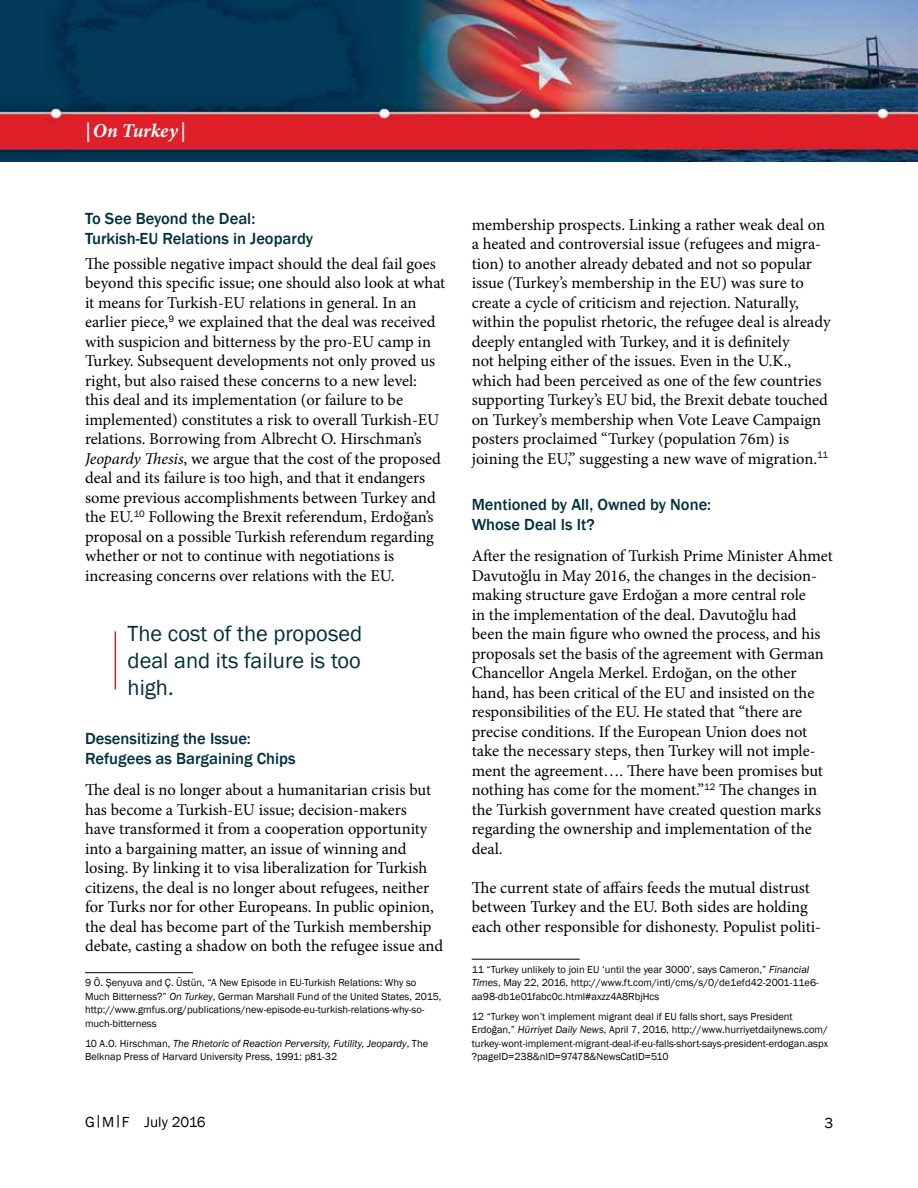
<style>
.page{position:relative;width:918px;height:1188px;background:#fff}
.page>*{position:absolute;margin:0;border:0;box-sizing:border-box;transform-origin:0 0}
.t1{font:22.5px/27px "Franklin Gothic";color:#00303c;text-align:justify}
.t2{font:italic 700 19.5px "Minion Pro";color:#fff}
.t3{font:16.5px/19.5px "Minion Pro";letter-spacing:-.005em;color:#000}
.t4{font:500 16.5px/19.5px "Franklin Gothic";color:#00303c}
.t5{font:15px "Franklin Gothic";color:#000}
.t6{font:10.5px/13.5px "Franklin Gothic";color:#000}
.s1{font-style:italic}
</style>
<div class="page">
<img style="left:0;top:0;width:918px;height:162px">
<hr style="left:85px;top:972px;width:108px;height:1px;background:#000">
<hr style="left:472px;top:959px;width:108px;height:1px;background:#000">
<hr style="left:115px;top:631px;width:1px;height:58px;background:#df1e26">
<p class="t2" style="left:85px;top:117px;width:102px">|On Turkey |</p>
<p class="t4" style="left:85px;top:209px;width:230px">To See Beyond the Deal:<br>Turkish-EU Relations in Jeopardy</p>
<p class="t3" style="left:85px;top:254px;width:362px">The possible negative impact should the deal fail goes beyond this specific issue; one should also look at what it means for Turkish-EU relations in general. In an earlier piece,<sup>9</sup> we explained that the deal was received with suspicion and bitterness by the pro-EU camp in Turkey. Subsequent developments not only proved us right, but also raised these concerns to a new level: this deal and its implementation (or failure to be implemented) constitutes a risk to overall Turkish-EU relations. Borrowing from Albrecht O. Hirschman’s <span class="s1">Jeopardy Thesis</span>, we argue that the cost of the proposed deal and its failure is too high, and that it endangers some previous accomplishments between Turkey and the EU.<sup>10</sup> Following the Brexit referendum, Erdoğan’s proposal on a possible Turkish referendum regarding whether or not to continue with negotiations is increasing concerns over relations with the EU.</p>
<h1 class="t1" style="left:128px;top:621px;width:236px">The cost of the proposed deal and its failure is too high.</h1>
<p class="t4" style="left:85px;top:729px;width:212px">Desensitizing the Issue:<br>Refugees as Bargaining Chips</p>
<p class="t3" style="left:85px;top:780px;width:360px">The deal is no longer about a humanitarian crisis but has become a Turkish-EU issue; decision-makers<br>have transformed it from a cooperation opportunity into a bargaining matter, an issue of winning and losing. By linking it to visa liberalization for Turkish citizens, the deal is no longer about refugees, neither for Turks nor for other Europeans. In public opinion, the deal has become part of the Turkish membership debate, casting a shadow on both the refugee issue and</p>
<p class="t6" style="left:85px;top:976px;width:358px">9 Ö. Şenyuva and Ç. Üstün, “A New Episode in EU-Turkish Relations: Why so Much Bitterness?” <span class="s1">On Turkey</span>, German Marshall Fund of the United States, 2015, http://www.gmfus.org/publications/new-episode-eu-turkish-relations-why-so&shy;much-bitterness</p>
<p class="t6" style="left:85px;top:1037px;width:345px">10 A.O. Hirschman, <span class="s1">The Rhetoric of Reaction Perversity, Futility, Jeopardy</span>, The<br>Belknap Press of Harvard University Press, 1991: p81-32</p>
<p class="t3" style="left:472px;top:215px;width:360px">membership prospects. Linking a rather weak deal on a heated and controversial issue (refugees and migra&shy;tion) to another already debated and not so popular issue (Turkey’s membership in the EU) was sure to create a cycle of criticism and rejection. Naturally, within the populist rhetoric, the refugee deal is already deeply entangled with Turkey, and it is definitely<br>not helping either of the issues. Even in the U.K., which had been perceived as one of the few countries supporting Turkey’s EU bid, the Brexit debate touched on Turkey’s membership when Vote Leave Campaign posters proclaimed “Turkey (population 76m) is joining the EU,” suggesting a new wave of migration.<sup>11</sup></p>
<p class="t4" style="left:472px;top:495px;width:241px">Mentioned by All, Owned by None:<br>Whose Deal Is It?</p>
<p class="t3" style="left:472px;top:546px;width:363px">After the resignation of Turkish Prime Minister Ahmet Davutoğlu in May 2016, the changes in the decision&shy;making structure gave Erdoğan a more central role<br>in the implementation of the deal. Davutoğlu had<br>been the main figure who owned the process, and his proposals set the basis of the agreement with German Chancellor Angela Merkel. Erdoğan, on the other hand, has been critical of the EU and insisted on the responsibilities of the EU. He stated that “there are precise conditions. If the European Union does not take the necessary steps, then Turkey will not imple&shy;ment the agreement…. There have been promises but nothing has come for the moment.”<sup>12</sup> The changes in the Turkish government have created question marks regarding the ownership and implementation of the deal.</p>
<p class="t3" style="left:472px;top:878px;width:351px">The current state of affairs feeds the mutual distrust between Turkey and the EU. Both sides are holding each other responsible for dishonesty. Populist politi-</p>
<p class="t6" style="left:472px;top:963px;width:349px">11 “Turkey unlikely to join EU ‘until the year 3000’, says Cameron,” <span class="s1">Financial<br>Times</span>, May 22, 2016, http://www.ft.com/intl/cms/s/0/de1efd42-2001-11e6- aa98-db1e01fabc0c.html#axzz4A8RbjHcs</p>
<p class="t6" style="left:472px;top:1010px;width:358px">12 “Turkey won’t implement migrant deal if EU falls short, says President Erdoğan,” <span class="s1">Hürriyet Daily News</span>, April 7, 2016, http://www.hurriyetdailynews.com/ turkey-wont-implement-migrant-deal-if-eu-falls-short-says-president-erdogan.aspx ?pageID=238&amp;nID=97478&amp;NewsCatID=510</p>
<p class="t5" style="left:85px;top:1112px;width:122px">G|M|F July 2016</p>
<p class="t5" style="left:825px;top:1113px;width:10px">3</p>
</div>
